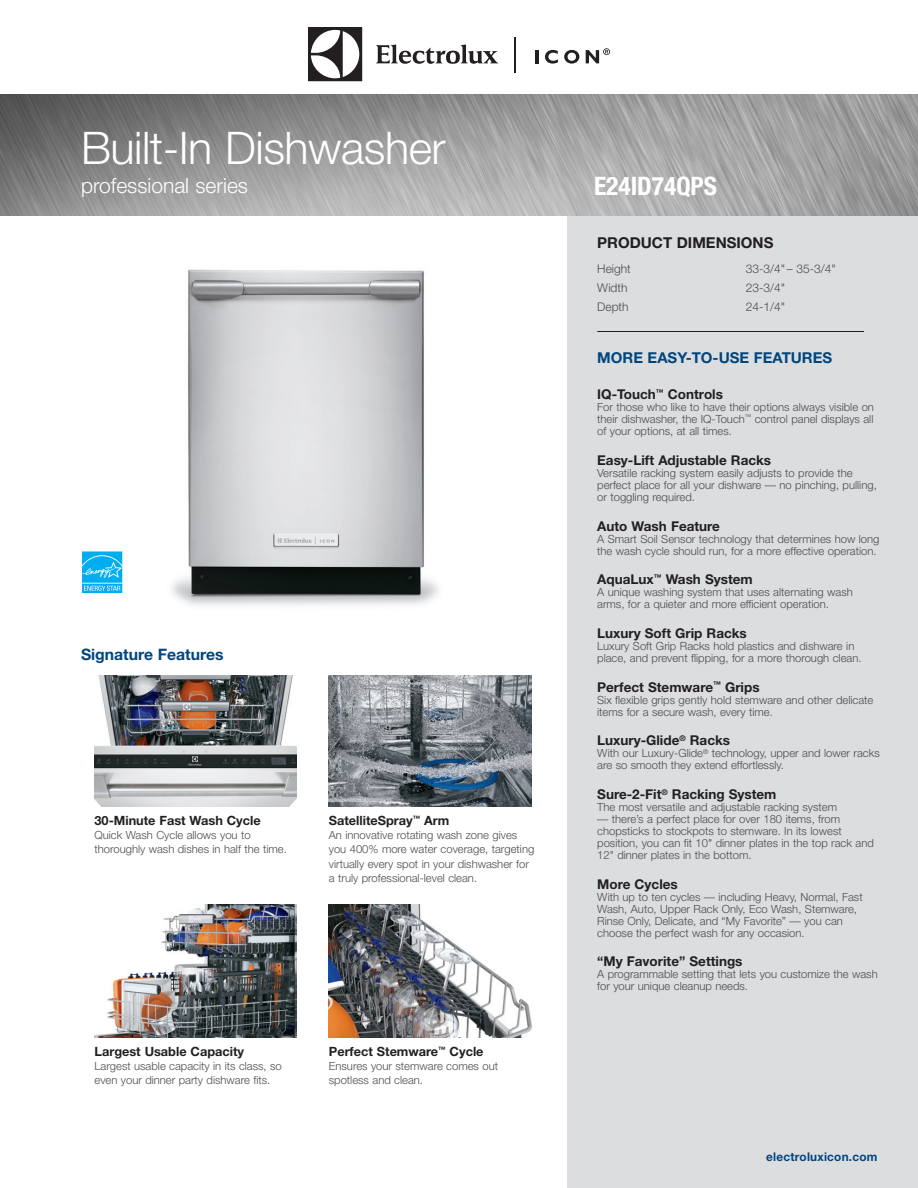
<style>
.page{position:relative;width:918px;height:1188px;background:#fff}
.page>*{position:absolute;margin:0;border:0;box-sizing:border-box;transform-origin:0 0}
.t1{font:300 45px "Helvetica Neue";letter-spacing:-.01em;color:#fff}
.t2{font:700 condensed 25.5px "Helvetica Neue";color:#fff}
.t3{font:300 21px "Helvetica Neue";color:#fff}
.t4{font:700 15.75px "Helvetica Neue";color:#01457f}
.t5{font:700 15px "Helvetica Neue";color:#01457f}
.t6{font:700 15px "Helvetica Neue";color:#231f20}
.t7{font:700 13.5px "Helvetica Neue";color:#231f20}
.t8{font:700 12.75px "Helvetica Neue";color:#231f20}
.t9{font:300 12px "Helvetica Neue";color:#4b4c4d}
.t10{font:700 12px "Helvetica Neue";letter-spacing:.02em;color:#01457f}
.t11{font:300 11.25px/12px "Helvetica Neue";color:#4b4c4d}
</style>
<div class="page">
<div style="left:567px;top:166px;width:351px;height:1022px;background:#dcdddf"></div>
<img style="left:0;top:94px;width:918px;height:122px">
<hr style="left:597px;top:331px;width:267px;height:1px;background:#231f20">
<svg style="left:308px;top:27px;width:54px;height:54px"></svg>
<svg style="left:376px;top:45px;width:122px;height:19px"></svg>
<svg style="left:586px;top:48px;width:24px;height:15px"></svg>
<svg style="left:564px;top:50px;width:15px;height:14px"></svg>
<svg style="left:545px;top:50px;width:13px;height:14px"></svg>
<hr style="left:535px;top:50px;width:4px;height:13px;background:#231f20">
<hr style="left:514px;top:38px;width:1px;height:35px;background:#231f20">
<img style="left:172px;top:269px;width:266px;height:337px">
<svg style="left:82px;top:551px;width:41px;height:43px"></svg>
<svg style="left:82px;top:551px;width:40px;height:42px;background:#2abbf1"></svg>
<img style="left:94px;top:904px;width:203px;height:134px">
<img style="left:329px;top:904px;width:202px;height:134px">
<img style="left:329px;top:675px;width:202px;height:132px">
<img style="left:94px;top:675px;width:203px;height:132px">
<h1 class="t1" style="left:81px;top:120px;width:366px">Built-In Dishwasher</h1>
<h3 class="t3" style="left:81px;top:173px;width:169px">professional series</h3>
<h2 class="t2" style="left:594px;top:171px;width:125px">E24ID74QPS</h2>
<h3 class="t4" style="left:81px;top:645px;width:144px">Signature Features</h3>
<p class="t8" style="left:94px;top:812px;width:168px">30-Minute Fast Wash Cycle</p>
<p class="t11" style="left:94px;top:828px;width:194px;line-height:14.2px">Quick Wash Cycle allows you to thoroughly wash dishes in half the time.</p>
<p class="t8" style="left:329px;top:812px;width:122px">SatelliteSpray<sup>™</sup> Arm</p>
<p class="t11" style="left:329px;top:828px;width:207px;line-height:14.2px">An innovative rotating wash zone gives you 400% more water coverage, targeting virtually every spot in your dishwasher for a truly professional-level clean.</p>
<p class="t8" style="left:94px;top:1044px;width:151px">Largest Usable Capacity</p>
<p class="t11" style="left:94px;top:1059px;width:189px;line-height:14.2px">Largest usable capacity in its class, so even your dinner party dishware fits.</p>
<p class="t8" style="left:329px;top:1044px;width:156px">Perfect Stemware<sup>™</sup> Cycle</p>
<p class="t11" style="left:329px;top:1059px;width:171px;line-height:14.2px">Ensures your stemware comes out spotless and clean.</p>
<h3 class="t6" style="left:597px;top:233px;width:178px">PRODUCT DIMENSIONS</h3>
<p class="t9" style="left:597px;top:262px;width:35px">Height</p>
<p class="t9" style="left:746px;top:262px;width:92px">33-3/4" – 35-3/4"</p>
<p class="t9" style="left:597px;top:281px;width:32px">Width</p>
<p class="t9" style="left:746px;top:281px;width:41px">23-3/4"</p>
<p class="t9" style="left:597px;top:299px;width:33px">Depth</p>
<p class="t9" style="left:746px;top:299px;width:41px">24-1/4"</p>
<h3 class="t5" style="left:597px;top:348px;width:237px">MORE EASY-TO-USE FEATURES</h3>
<p class="t7" style="left:597px;top:386px;width:127px">IQ-Touch<sup>™</sup> Controls</p>
<p class="t11" style="left:597px;top:401px;width:278px;text-align:justify">For those who like to have their options always visible on their dishwasher, the IQ-Touch<sup>™</sup> control panel displays all of your options, at all times.</p>
<p class="t7" style="left:597px;top:452px;width:175px">Easy-Lift Adjustable Racks</p>
<p class="t11" style="left:597px;top:467px;width:281px">Versatile racking system easily adjusts to provide the perfect place for all your dishware — no pinching, pulling, or toggling required.</p>
<p class="t7" style="left:597px;top:517px;width:124px">Auto Wash Feature</p>
<p class="t11" style="left:597px;top:532px;width:284px">A Smart Soil Sensor technology that determines how long the wash cycle should run, for a more effective operation.</p>
<p class="t7" style="left:597px;top:571px;width:157px">AquaLux<sup>™</sup> Wash System</p>
<p class="t11" style="left:597px;top:586px;width:257px">A unique washing system that uses alternating wash arms, for a quieter and more efficient operation.</p>
<p class="t7" style="left:597px;top:625px;width:151px">Luxury Soft Grip Racks</p>
<p class="t11" style="left:597px;top:640px;width:266px">Luxury Soft Grip Racks hold plastics and dishware in place, and prevent flipping, for a more thorough clean.</p>
<p class="t7" style="left:597px;top:679px;width:164px">Perfect Stemware<sup>™</sup> Grips</p>
<p class="t11" style="left:597px;top:693px;width:278px">Six flexible grips gently hold stemware and other delicate items for a secure wash, every time.</p>
<p class="t7" style="left:597px;top:732px;width:134px">Luxury-Glide<sup>®</sup> Racks</p>
<p class="t11" style="left:597px;top:747px;width:284px">With our Luxury-Glide<sup>®</sup> technology, upper and lower racks are so smooth they extend effortlessly.</p>
<p class="t7" style="left:597px;top:786px;width:181px">Sure-2-Fit<sup>®</sup> Racking System</p>
<p class="t11" style="left:597px;top:801px;width:241px">The most versatile and adjustable racking system</p>
<p class="t11" style="left:597px;top:813px;width:278px">— there’s a perfect place for over 180 items, from chopsticks to stockpots to stemware. In its lowest position, you can fit 10" dinner plates in the top rack and 12" dinner plates in the bottom.</p>
<p class="t7" style="left:597px;top:876px;width:82px">More Cycles</p>
<p class="t11" style="left:597px;top:891px;width:267px">With up to ten cycles — including Heavy, Normal, Fast Wash, Auto, Upper Rack Only, Eco Wash, Stemware, Rinse Only, Delicate, and “My Favorite” — you can choose the perfect wash for any occasion.</p>
<p class="t7" style="left:597px;top:953px;width:147px">“My Favorite” Settings</p>
<p class="t11" style="left:597px;top:968px;width:282px">A programmable setting that lets you customize the wash for your unique cleanup needs.</p>
<p class="t10" style="left:766px;top:1149px;width:113px">electroluxicon.com</p>
</div>
